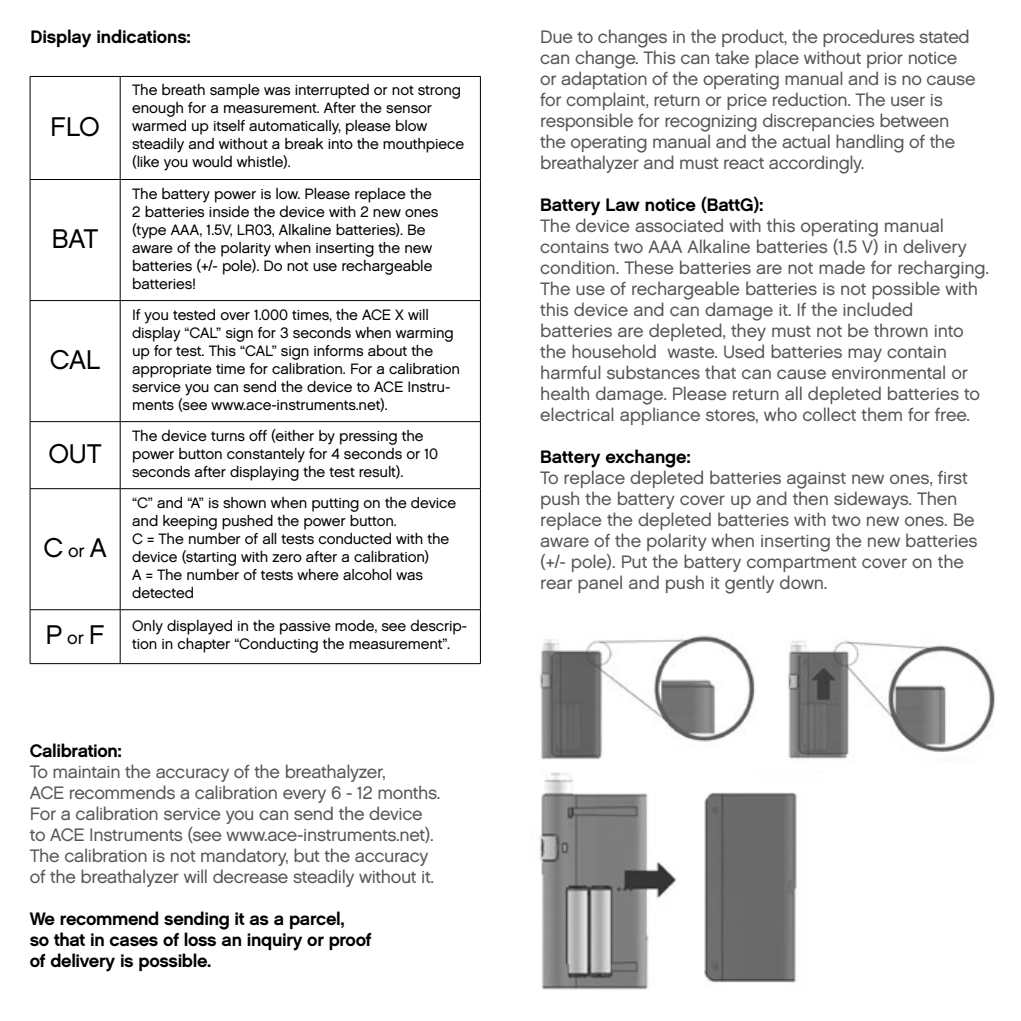
<style>
.page{position:relative;width:1021px;height:1021px;background:#fff}
.page>*{position:absolute;margin:0;border:0;box-sizing:border-box;transform-origin:0 0}
.t1{font:27px "Chalet London Nineteen Sixty";letter-spacing:-.01em;color:#000}
.t2{font:18px/21px "Chalet London Nineteen Sixty";letter-spacing:-.01em;color:#575756}
.t3{font:18px/21px "Chalet New York Nineteen Sixty";letter-spacing:-.02em;color:#000}
.t4{font:15px/18px "Chalet London Nineteen Sixty";letter-spacing:-.01em;color:#000}
.s1{font-size:18px}
</style>
<div class="page">
<hr style="left:30px;top:76px;width:90px;height:1px;background:#000">
<hr style="left:30px;top:77px;width:1px;height:102px;background:#000">
<hr style="left:120px;top:76px;width:360px;height:1px;background:#000">
<hr style="left:120px;top:77px;width:1px;height:102px;background:#000">
<hr style="left:480px;top:77px;width:1px;height:102px;background:#000">
<hr style="left:30px;top:179px;width:90px;height:1px;background:#000">
<hr style="left:30px;top:180px;width:1px;height:120px;background:#000">
<hr style="left:120px;top:179px;width:360px;height:1px;background:#000">
<hr style="left:120px;top:180px;width:1px;height:120px;background:#000">
<hr style="left:480px;top:180px;width:1px;height:120px;background:#000">
<hr style="left:30px;top:300px;width:90px;height:1px;background:#000">
<hr style="left:30px;top:301px;width:1px;height:120px;background:#000">
<hr style="left:120px;top:300px;width:360px;height:1px;background:#000">
<hr style="left:120px;top:301px;width:1px;height:120px;background:#000">
<hr style="left:480px;top:301px;width:1px;height:120px;background:#000">
<hr style="left:30px;top:421px;width:90px;height:1px;background:#000">
<hr style="left:30px;top:422px;width:1px;height:66px;background:#000">
<hr style="left:120px;top:421px;width:360px;height:1px;background:#000">
<hr style="left:120px;top:422px;width:1px;height:66px;background:#000">
<hr style="left:480px;top:422px;width:1px;height:66px;background:#000">
<hr style="left:30px;top:488px;width:90px;height:1px;background:#000">
<hr style="left:30px;top:489px;width:1px;height:120px;background:#000">
<hr style="left:120px;top:488px;width:360px;height:1px;background:#000">
<hr style="left:120px;top:489px;width:1px;height:120px;background:#000">
<hr style="left:480px;top:489px;width:1px;height:120px;background:#000">
<hr style="left:30px;top:609px;width:90px;height:1px;background:#000">
<hr style="left:30px;top:610px;width:1px;height:53px;background:#000">
<hr style="left:120px;top:609px;width:360px;height:1px;background:#000">
<hr style="left:120px;top:610px;width:1px;height:53px;background:#000">
<hr style="left:480px;top:610px;width:1px;height:53px;background:#000">
<hr style="left:30px;top:663px;width:90px;height:1px;background:#000">
<hr style="left:120px;top:663px;width:360px;height:1px;background:#000">
<img style="left:539px;top:635px;width:216px;height:125px">
<img style="left:787px;top:640px;width:208px;height:119px">
<img style="left:539px;top:772px;width:258px;height:218px">
<p class="t3" style="left:31px;top:26px;width:162px">Display indications:</p>
<h1 class="t1" style="left:50px;top:110px;width:51px">FLO</h1>
<h1 class="t1" style="left:52px;top:222px;width:49px">BAT</h1>
<h1 class="t1" style="left:50px;top:343px;width:52px">CAL</h1>
<h1 class="t1" style="left:48px;top:437px;width:55px">OUT</h1>
<h1 class="t1" style="left:44px;top:531px;width:64px">C <span class="s1">or</span> A</h1>
<p class="t4" style="left:132px;top:81px;width:333px">The breath sample was interrupted or not strong enough for a measurement. After the sensor warmed up itself automatically, please blow steadily and without a break into the mouthpiece (like you would whistle).</p>
<p class="t4" style="left:132px;top:184px;width:307px">The battery power is low. Please replace the 2 batteries inside the device with 2 new ones (type AAA, 1.5V, LR03, Alkaline batteries). Be aware of the polarity when inserting the new batteries (+/- pole). Do not use rechargeable batteries!</p>
<p class="t4" style="left:132px;top:305px;width:329px">If you tested over 1.000 times, the ACE X will display “CAL” sign for 3 seconds when warming up for test. This “CAL” sign informs about the appropriate time for calibration. For a calibration service you can send the device to ACE Instru&shy;ments (see www.ace-instruments.net).</p>
<p class="t4" style="left:132px;top:426px;width:307px">The device turns off (either by pressing the power button constantely for 4 seconds or 10 seconds after displaying the test result).</p>
<p class="t4" style="left:132px;top:493px;width:326px">“C” and “A” is shown when putting on the device and keeping pushed the power button.<br>C = The number of all tests conducted with the device (starting with zero after a calibration)<br>A = The number of tests where alcohol was detected</p>
<h1 class="t1" style="left:46px;top:618px;width:61px">P <span class="s1">or</span> F</h1>
<p class="t4" style="left:132px;top:617px;width:336px">Only displayed in the passive mode, see descrip&shy;tion in chapter “Conducting the measurement”.</p>
<p class="t3" style="left:30px;top:740px;width:94px">Calibration:</p>
<p class="t2" style="left:30px;top:761px;width:412px">To maintain the accuracy of the breathalyzer,<br>ACE recommends a calibration every 6 - 12 months.<br>For a calibration service you can send the device to ACE Instruments (see www.ace-instruments.net).<br>The calibration is not mandatory, but the accuracy of the breathalyzer will decrease steadily without it.</p>
<p class="t3" style="left:30px;top:908px;width:343px">We recommend sending it as a parcel,<br>so that in cases of loss an inquiry or proof of delivery is possible.</p>
<p class="t2" style="left:540px;top:26px;width:437px">Due to changes in the product, the procedures stated can change. This can take place without prior notice or adaptation of the operating manual and is no cause for complaint, return or price reduction. The user is responsible for recognizing discrepancies between the operating manual and the actual handling of the breathalyzer and must react accordingly.</p>
<p class="t3" style="left:540px;top:194px;width:225px">Battery Law notice (BattG):</p>
<p class="t2" style="left:540px;top:215px;width:450px">The device associated with this operating manual contains two AAA Alkaline batteries (1.5 V) in delivery condition. These batteries are not made for recharging.<br>The use of rechargeable batteries is not possible with this device and can damage it. If the included batteries are depleted, they must not be thrown into the household waste. Used batteries may contain harmful substances that can cause environmental or health damage. Please return all depleted batteries to electrical appliance stores, who collect them for free.</p>
<p class="t3" style="left:540px;top:446px;width:152px">Battery exchange:</p>
<p class="t2" style="left:540px;top:467px;width:439px">To replace depleted batteries against new ones, first push the battery cover up and then sideways. Then replace the depleted batteries with two new ones. Be aware of the polarity when inserting the new batteries (+/- pole). Put the battery compartment cover on the rear panel and push it gently down.</p>
</div>
